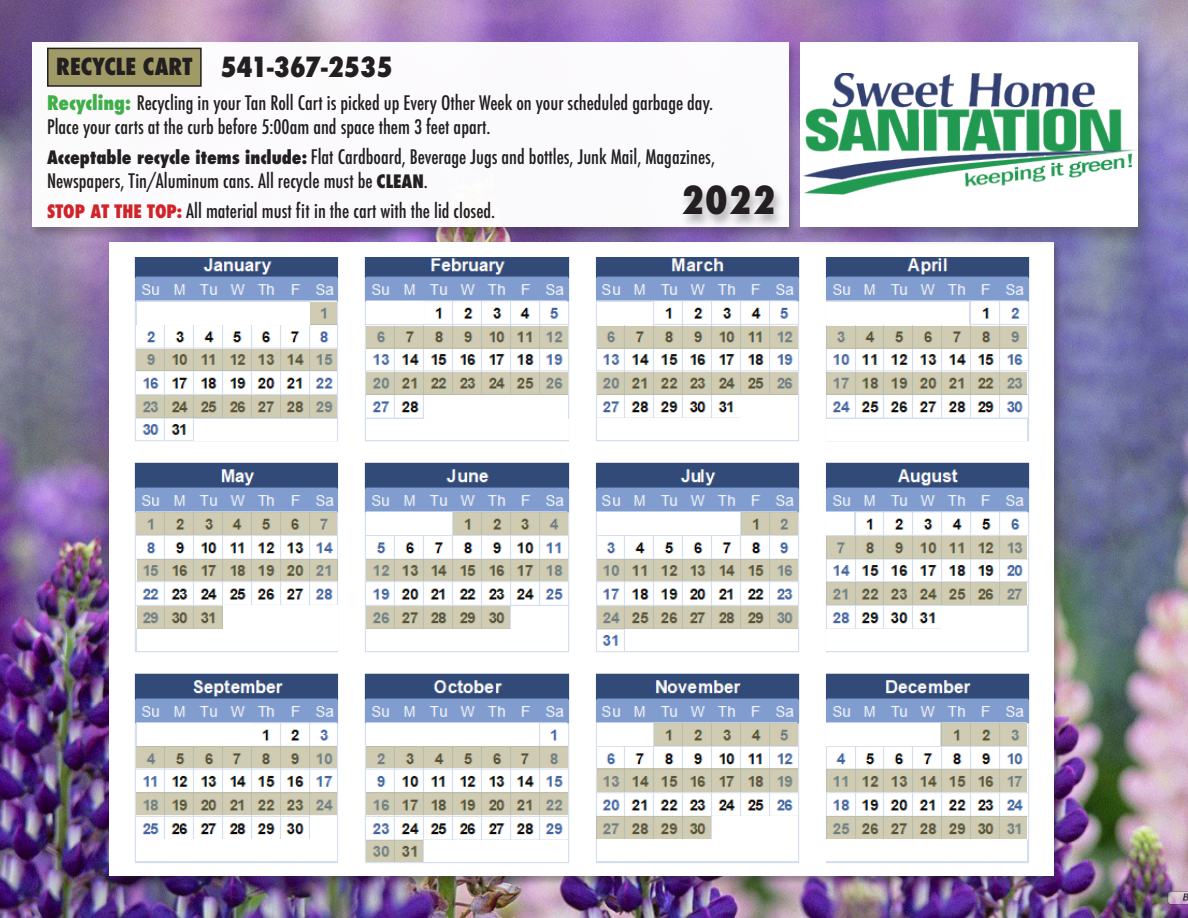
<style>
.page{position:relative;width:1188px;height:918px;background:#fff}
.page>*{position:absolute;margin:0;border:0;box-sizing:border-box;transform-origin:0 0}
.t1{font:800 condensed 37.5px "Futura";color:#231f20}
.t2{font:800 condensed 27px "Futura";color:#231f20}
.t3{font:800 condensed 22.95px "Futura";color:#231f20}
.t4{font:500 condensed 19.5px "Futura";color:#231f20}
.s1{font-weight:800;color:#40ae49}
.s2{font-weight:800;font-size:18px}
.s3{font-weight:800;font-size:18px;color:#d1232a}
</style>
<div class="page">
<img style="left:0;top:0;width:1188px;height:918px">
<div style="left:106px;top:241px;width:957px;height:645px;background:#231f20;opacity:.33"></div>
<div style="left:110px;top:243px;width:944px;height:633px;background:#fff"></div>
<div style="left:794px;top:39px;width:360px;height:208px;background:#231f20;opacity:.33"></div>
<div style="left:800px;top:42px;width:337px;height:185px;background:#fff"></div>
<img style="left:803px;top:74px;width:333px;height:121px">
<img style="left:134px;top:257px;width:896px;height:606px">
<div style="left:28px;top:40px;width:772px;height:201px;background:#231f20;opacity:.33"></div>
<div style="left:32px;top:42px;width:756px;height:185px;background:#fff"></div>
<div style="left:48px;top:48px;width:153px;height:38px;background:#a09a67"></div>
<div style="left:47px;top:48px;width:155px;height:39px;border:2px solid #231f20"></div>
<svg style="left:310px;top:302px;width:27px;height:23px"></svg>
<svg style="left:137px;top:349px;width:200px;height:22px;background:#c1bfa7"></svg>
<svg style="left:137px;top:395px;width:200px;height:23px;background:#bebca4"></svg>
<svg style="left:366px;top:326px;width:202px;height:22px;background:#c3c1a9"></svg>
<svg style="left:366px;top:372px;width:202px;height:22px;background:#bebca4"></svg>
<svg style="left:597px;top:326px;width:201px;height:22px;background:#c3c1a9"></svg>
<svg style="left:597px;top:372px;width:201px;height:22px;background:#bebca4"></svg>
<svg style="left:826px;top:326px;width:201px;height:22px;background:#c5c3ab"></svg>
<svg style="left:826px;top:372px;width:201px;height:22px;background:#bfbda5"></svg>
<svg style="left:137px;top:512px;width:200px;height:23px;background:#c6c4ab"></svg>
<svg style="left:137px;top:560px;width:200px;height:21px;background:#bfbda5"></svg>
<svg style="left:137px;top:606px;width:85px;height:22px;background:#bfbda5"></svg>
<svg style="left:453px;top:512px;width:115px;height:23px;background:#c7c4ac"></svg>
<svg style="left:366px;top:559px;width:202px;height:22px;background:#c0bea7"></svg>
<svg style="left:366px;top:606px;width:144px;height:22px;background:#bdbba3"></svg>
<svg style="left:741px;top:512px;width:57px;height:23px"></svg>
<svg style="left:597px;top:560px;width:201px;height:21px;background:#c0bea6"></svg>
<svg style="left:597px;top:606px;width:201px;height:22px;background:#bdbba4"></svg>
<svg style="left:826px;top:536px;width:201px;height:23px;background:#c3c1a9"></svg>
<svg style="left:826px;top:582px;width:201px;height:23px;background:#bebca4"></svg>
<svg style="left:137px;top:746px;width:200px;height:22px;background:#c4c2aa"></svg>
<svg style="left:137px;top:792px;width:200px;height:23px;background:#bebca5"></svg>
<svg style="left:366px;top:746px;width:202px;height:22px;background:#c5c3ab"></svg>
<svg style="left:366px;top:792px;width:202px;height:23px;background:#bfbda6"></svg>
<svg style="left:366px;top:840px;width:57px;height:21px"></svg>
<svg style="left:654px;top:723px;width:144px;height:22px;background:#c6c3ab"></svg>
<svg style="left:597px;top:769px;width:201px;height:23px;background:#c1bea7"></svg>
<svg style="left:597px;top:816px;width:114px;height:23px;background:#bdbba3"></svg>
<svg style="left:941px;top:723px;width:86px;height:22px;background:#c7c4ac"></svg>
<svg style="left:826px;top:769px;width:201px;height:22px;background:#c1bea6"></svg>
<svg style="left:826px;top:816px;width:201px;height:23px;background:#bebba4"></svg>
<div style="left:679px;top:184px;width:106px;height:45px;background:#231f20;opacity:.33"></div>
<div style="left:195px;top:419px;width:142px;height:22px;background:#fff"></div>
<div style="left:137px;top:302px;width:172px;height:23px;background:#fff"></div>
<div style="left:366px;top:419px;width:202px;height:21px;background:#fff"></div>
<div style="left:424px;top:395px;width:144px;height:28px;background:#fff"></div>
<div style="left:366px;top:302px;width:57px;height:22px;background:#fff"></div>
<div style="left:597px;top:419px;width:201px;height:21px;background:#fff"></div>
<div style="left:740px;top:395px;width:58px;height:24px;background:#fff"></div>
<div style="left:597px;top:302px;width:56px;height:23px;background:#fff"></div>
<div style="left:827px;top:419px;width:200px;height:22px;background:#fff"></div>
<div style="left:826px;top:302px;width:143px;height:23px;background:#fff"></div>
<div style="left:137px;top:629px;width:200px;height:22px;background:#fff"></div>
<div style="left:223px;top:606px;width:114px;height:24px;background:#fff"></div>
<div style="left:366px;top:629px;width:202px;height:22px;background:#fff"></div>
<div style="left:511px;top:606px;width:57px;height:25px;background:#fff"></div>
<div style="left:366px;top:512px;width:86px;height:23px;background:#fff"></div>
<div style="left:625px;top:629px;width:173px;height:22px;background:#fff"></div>
<div style="left:597px;top:512px;width:143px;height:23px;background:#fff"></div>
<div style="left:827px;top:629px;width:200px;height:22px;background:#fff"></div>
<div style="left:941px;top:606px;width:86px;height:24px;background:#fff"></div>
<div style="left:826px;top:512px;width:28px;height:23px;background:#fff"></div>
<div style="left:137px;top:840px;width:200px;height:21px;background:#fff"></div>
<div style="left:311px;top:816px;width:26px;height:25px;background:#fff"></div>
<div style="left:137px;top:723px;width:115px;height:22px;background:#fff"></div>
<div style="left:424px;top:840px;width:144px;height:21px;background:#fff"></div>
<div style="left:366px;top:723px;width:173px;height:22px;background:#fff"></div>
<div style="left:597px;top:839px;width:200px;height:22px;background:#fff"></div>
<div style="left:712px;top:816px;width:85px;height:24px;background:#fff"></div>
<div style="left:597px;top:723px;width:56px;height:22px;background:#fff"></div>
<div style="left:826px;top:839px;width:201px;height:22px;background:#fff"></div>
<div style="left:827px;top:723px;width:113px;height:22px;background:#fff"></div>
<p class="t3" style="left:56px;top:51px;width:138px">RECYCLE CART</p>
<p class="t2" style="left:220px;top:49px;width:174px">541-367-2535</p>
<p class="t4" style="left:47px;top:90px;width:668px"><span class="s1">Recycling:</span> Recycling in your Tan Roll Cart is picked up Every Other Week on your scheduled garbage day.</p>
<p class="t4" style="left:47px;top:114px;width:445px">Place your carts at the curb before 5:00am and space them 3 feet apart.</p>
<p class="t4" style="left:47px;top:144px;width:670px"><span class="s2">Acceptable recycle items include:</span> Flat Cardboard, Beverage Jugs and bottles, Junk Mail, Magazines,</p>
<p class="t4" style="left:47px;top:168px;width:382px">Newspapers, Tin/Aluminum cans. All recycle must be <span class="s2">CLEAN</span>.</p>
<p class="t4" style="left:47px;top:198px;width:450px"><span class="s3">STOP AT THE TOP:</span> All material must fit in the cart with the lid closed.</p>
<p class="t1" style="left:682px;top:175px;width:95px">2022</p>
</div>
